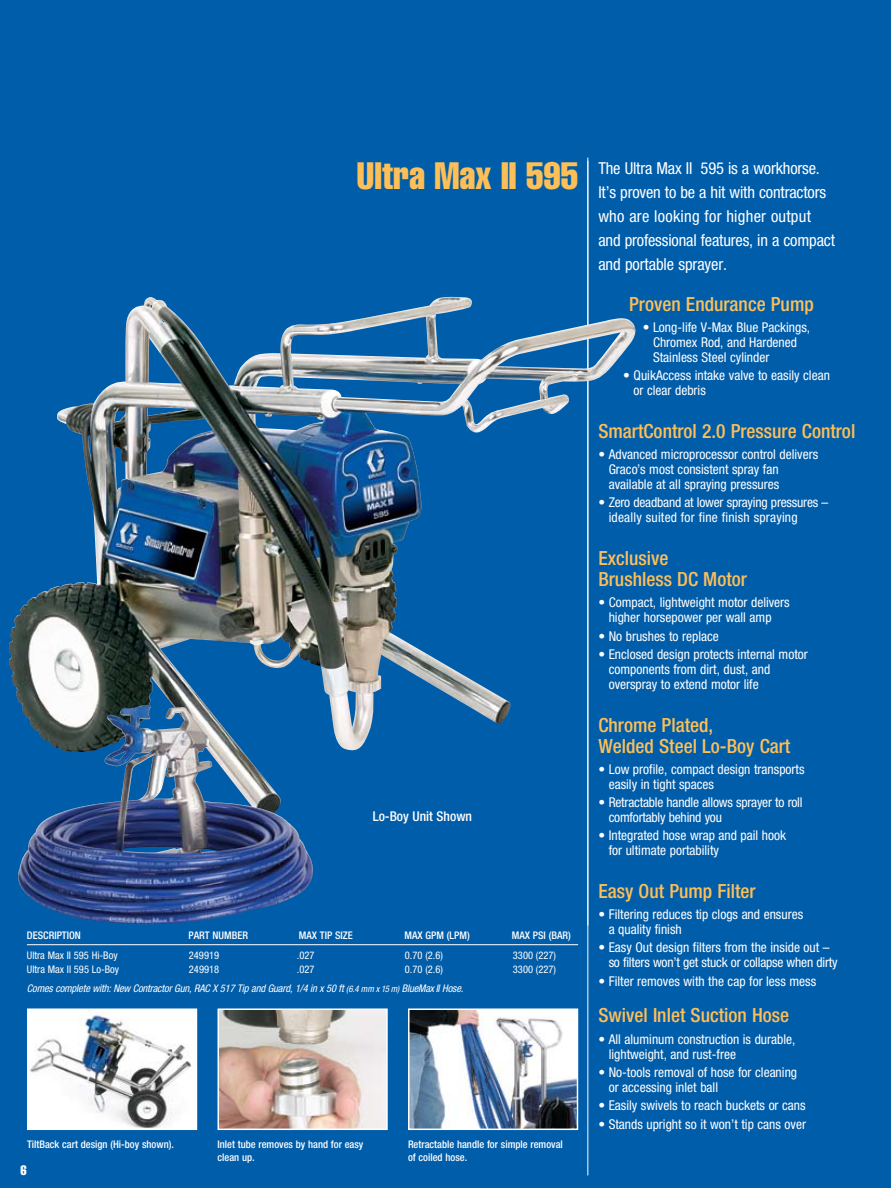
<style>
.page{position:relative;width:891px;height:1188px;background:#005daa}
.page>*{position:absolute;margin:0;border:0;box-sizing:border-box;transform-origin:0 0}
.t1{font:37.5px "Helvetica LT Std Comp";color:#febf57}
.t2{font:500 condensed 19.5px/21px "Helvetica Neue LT Std";color:#febf57}
.t3{font:condensed 16.5px/24px "Helvetica Neue LT Std";letter-spacing:-.01em;color:#fff}
.t4{font:condensed 13.5px/15px "Helvetica Neue LT Std";color:#fff}
.t5{font:500 condensed 13.5px "Helvetica Neue LT Std";color:#fff}
.t6{font:13.5px "Helvetica LT Std Comp";color:#fff}
.t7{font:500 condensed 10.5px/13.5px "Helvetica Neue LT Std";color:#fff}
.t8{font:condensed 10.5px "Helvetica Neue LT Std";color:#fff}
.t9{font:italic condensed 10.5px "Helvetica Neue LT Std";letter-spacing:-.015em;color:#fff}
.s1{font-size:9px}
</style>
<div class="page">
<hr style="left:587px;top:158px;width:1px;height:1017px;background:#fff">
<img style="left:30px;top:1011px;width:164px;height:116px">
<div style="left:27px;top:1008px;width:170px;height:122px;border:2px solid #fff"></div>
<img style="left:221px;top:1011px;width:164px;height:116px">
<div style="left:218px;top:1008px;width:170px;height:122px;border:2px solid #fff"></div>
<img style="left:411px;top:1011px;width:164px;height:116px">
<div style="left:408px;top:1008px;width:170px;height:122px;border:2px solid #fff"></div>
<hr style="left:27px;top:944px;width:551px;height:1px;background:#fff">
<img style="left:9px;top:296px;width:490px;height:455px">
<img style="left:9px;top:705px;width:305px;height:220px">
<h1 class="t1" style="left:357px;top:152px;width:223px">Ultra Max II 595</h1>
<p class="t5" style="left:373px;top:808px;width:101px">Lo-Boy Unit Shown</p>
<p class="t7" style="left:27px;top:928px;width:56px">DESCRIPTION</p>
<p class="t7" style="left:189px;top:928px;width:61px">PART NUMBER</p>
<p class="t7" style="left:299px;top:928px;width:55px">MAX TIP SIZE</p>
<p class="t7" style="left:405px;top:928px;width:67px">MAX GPM (LPM)</p>
<p class="t7" style="left:512px;top:928px;width:61px">MAX PSI (BAR)</p>
<p class="t8" style="left:27px;top:949px;width:92px">Ultra Max II 595 Hi-Boy</p>
<p class="t8" style="left:189px;top:949px;width:32px">249919</p>
<p class="t8" style="left:297px;top:949px;width:19px">.027</p>
<p class="t8" style="left:405px;top:949px;width:40px">0.70 (2.6)</p>
<p class="t8" style="left:513px;top:949px;width:45px">3300 (227)</p>
<p class="t8" style="left:27px;top:963px;width:94px">Ultra Max II 595 Lo-Boy</p>
<p class="t8" style="left:189px;top:963px;width:32px">249918</p>
<p class="t8" style="left:297px;top:963px;width:19px">.027</p>
<p class="t8" style="left:405px;top:963px;width:40px">0.70 (2.6)</p>
<p class="t8" style="left:513px;top:963px;width:45px">3300 (227)</p>
<p class="t9" style="left:27px;top:982px;width:438px">Comes complete with: New Contractor Gun, RAC X 517 Tip and Guard, 1/4 in x 50 ft <span class="s1">(6.4 mm x 15 m)</span> BlueMaxII Hose.</p>
<p class="t7" style="left:27px;top:1137px;width:148px">TiltBack cart design (Hi-boy shown).</p>
<p class="t7" style="left:218px;top:1137px;width:147px">Inlet tube removes by hand for easy clean up.</p>
<p class="t7" style="left:408px;top:1137px;width:156px">Retractable handle for simple removal of coiled hose.</p>
<p class="t6" style="left:21px;top:1162px;width:8px">6</p>
<p class="t3" style="left:598px;top:156px;width:238px">The Ultra Max II 595 is a workhorse.<br>It’s proven to be a hit with contractors who are looking for higher output and professional features, in a compact and portable sprayer.</p>
<h2 class="t2" style="left:629px;top:293px;width:186px">Proven Endurance Pump</h2>
<p class="t4" style="left:653px;top:320px;width:159px;text-indent:-10px">• Long-life V-Max Blue Packings,<br>Chromex Rod, and Hardened<br>Stainless Steel cylinder</p>
<p class="t4" style="left:634px;top:368px;width:198px;text-indent:-10px">• QuikAccess intake valve to easily clean or clear debris</p>
<h2 class="t2" style="left:598px;top:420px;width:258px">SmartControl 2.0 Pressure Control</h2>
<p class="t4" style="left:609px;top:447px;width:211px;text-indent:-10px">• Advanced microprocessor control delivers<br>Graco’s most consistent spray fan available at all spraying pressures</p>
<p class="t4" style="left:609px;top:495px;width:221px;text-indent:-10px">• Zero deadband at lower spraying pressures – ideally suited for fine finish spraying</p>
<h2 class="t2" style="left:598px;top:547px;width:150px">Exclusive<br>Brushless DC Motor</h2>
<p class="t4" style="left:598px;top:595px;width:193px;text-align:center">• Compact, lightweight motor delivers higher horsepower per wall amp</p>
<p class="t4" style="left:598px;top:628px;width:122px">• No brushes to replace</p>
<p class="t4" style="left:609px;top:647px;width:201px;text-indent:-10px">• Enclosed design protects internal motor components from dirt, dust, and overspray to extend motor life</p>
<h2 class="t2" style="left:598px;top:714px;width:194px">Chrome Plated,<br>Welded Steel Lo-Boy Cart</h2>
<p class="t4" style="left:609px;top:761px;width:197px;text-indent:-10px">• Low profile, compact design transports easily in tight spaces</p>
<p class="t4" style="left:609px;top:795px;width:195px;text-indent:-10px">• Retractable handle allows sprayer to roll comfortably behind you</p>
<p class="t4" style="left:609px;top:828px;width:179px;text-indent:-10px">• Integrated hose wrap and pail hook for ultimate portability</p>
<h2 class="t2" style="left:598px;top:880px;width:159px">Easy Out Pump Filter</h2>
<p class="t4" style="left:609px;top:907px;width:196px;text-indent:-10px">• Filtering reduces tip clogs and ensures a quality finish</p>
<p class="t4" style="left:609px;top:940px;width:230px;text-indent:-10px">• Easy Out design filters from the inside out – so filters won’t get stuck or collapse when dirty</p>
<p class="t4" style="left:598px;top:973px;width:219px">• Filter removes with the cap for less mess</p>
<h2 class="t2" style="left:598px;top:1005px;width:192px">Swivel Inlet Suction Hose</h2>
<p class="t4" style="left:609px;top:1031px;width:188px;text-indent:-10px">• All aluminum construction is durable, lightweight, and rust-free</p>
<p class="t4" style="left:609px;top:1065px;width:190px;text-indent:-10px">• No-tools removal of hose for cleaning or accessing inlet ball</p>
<p class="t4" style="left:598px;top:1098px;width:209px">• Easily swivels to reach buckets or cans</p>
<p class="t4" style="left:598px;top:1116px;width:209px">• Stands upright so it won’t tip cans over</p>
</div>
